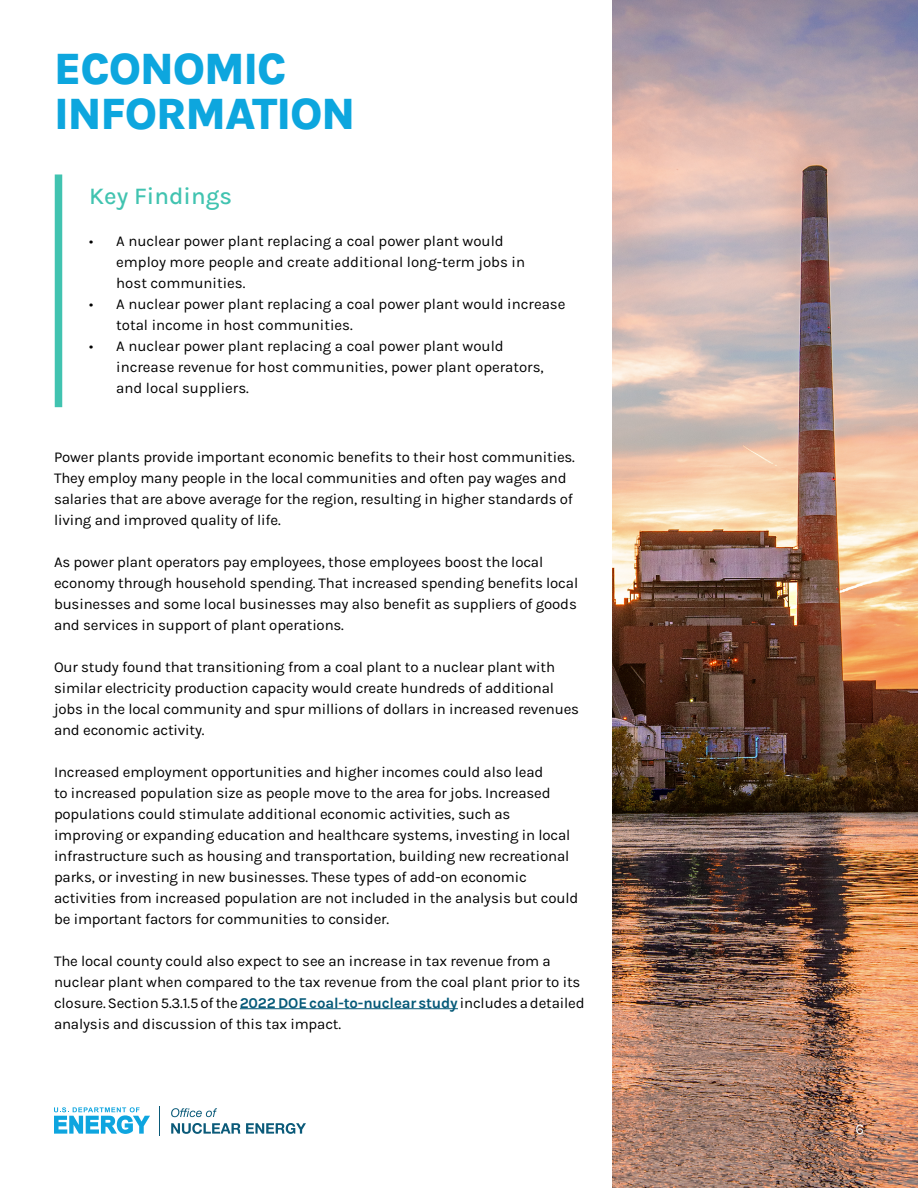
<style>
.page{position:relative;width:918px;height:1188px;background:#fff}
.page>*{position:absolute;margin:0;border:0;box-sizing:border-box;transform-origin:0 0}
.t1{font:800 45px/45px "Karla";letter-spacing:-.025em;color:#0da6de}
.t2{font:500 24px "Karla";color:#41c3b0}
.t3{font:15px/21px "Karla";letter-spacing:-.01em;color:#000}
.t4{font:15px "Karla";color:#fff}
.s1{font-weight:700;color:#055978}
</style>
<div class="page">
<img style="left:612px;top:0;width:306px;height:1188px">
<svg style="left:54px;top:1107px;width:96px;height:27px"></svg>
<hr style="left:159px;top:1106px;width:1px;height:30px;background:#0a5a79">
<svg style="left:171px;top:1108px;width:46px;height:9px"></svg>
<svg style="left:171px;top:1123px;width:69px;height:11px"></svg>
<svg style="left:246px;top:1123px;width:60px;height:11px"></svg>
<div style="left:55px;top:174px;width:7px;height:233px;background:#41c3b0"></div>
<hr style="left:240px;top:1008px;width:218px;height:1px;background:#055978">
<h1 class="t1" style="left:54px;top:44px;width:303px">ECONOMIC<br>INFORMATION</h1>
<h2 class="t2" style="left:89px;top:180px;width:144px">Key Findings</h2>
<p class="t3" style="left:116px;top:230px;width:410px;text-indent:-27px">• A nuclear power plant replacing a coal power plant would employ more people and create additional long-term jobs in host communities.</p>
<p class="t3" style="left:116px;top:293px;width:451px;text-indent:-27px">• A nuclear power plant replacing a coal power plant would increase total income in host communities.</p>
<p class="t3" style="left:116px;top:335px;width:429px;text-indent:-27px">• A nuclear power plant replacing a coal power plant would increase revenue for host communities, power plant operators, and local suppliers.</p>
<p class="t3" style="left:54px;top:446px;width:522px">Power plants provide important economic benefits to their host communities.<br>They employ many people in the local communities and often pay wages and salaries that are above average for the region, resulting in higher standards of living and improved quality of life.</p>
<p class="t3" style="left:54px;top:551px;width:526px">As power plant operators pay employees, those employees boost the local economy through household spending. That increased spending benefits local businesses and some local businesses may also benefit as suppliers of goods and services in support of plant operations.</p>
<p class="t3" style="left:54px;top:656px;width:527px">Our study found that transitioning from a coal plant to a nuclear plant with similar electricity production capacity would create hundreds of additional jobs in the local community and spur millions of dollars in increased revenues and economic activity.</p>
<p class="t3" style="left:54px;top:761px;width:526px">Increased employment opportunities and higher incomes could also lead<br>to increased population size as people move to the area for jobs. Increased populations could stimulate additional economic activities, such as improving or expanding education and healthcare systems, investing in local infrastructure such as housing and transportation, building new recreational parks, or investing in new businesses. These types of add-on economic activities from increased population are not included in the analysis but could be important factors for communities to consider.</p>
<p class="t3" style="left:54px;top:950px;width:532px">The local county could also expect to see an increase in tax revenue from a nuclear plant when compared to the tax revenue from the coal plant prior to its closure. Section 5.3.1.5 of the <span class="s1">2022 DOE coal-to-nuclear study</span> includes a detailed analysis and discussion of this tax impact.</p>
<p class="t4" style="left:855px;top:1119px;width:10px">6</p>
</div>
